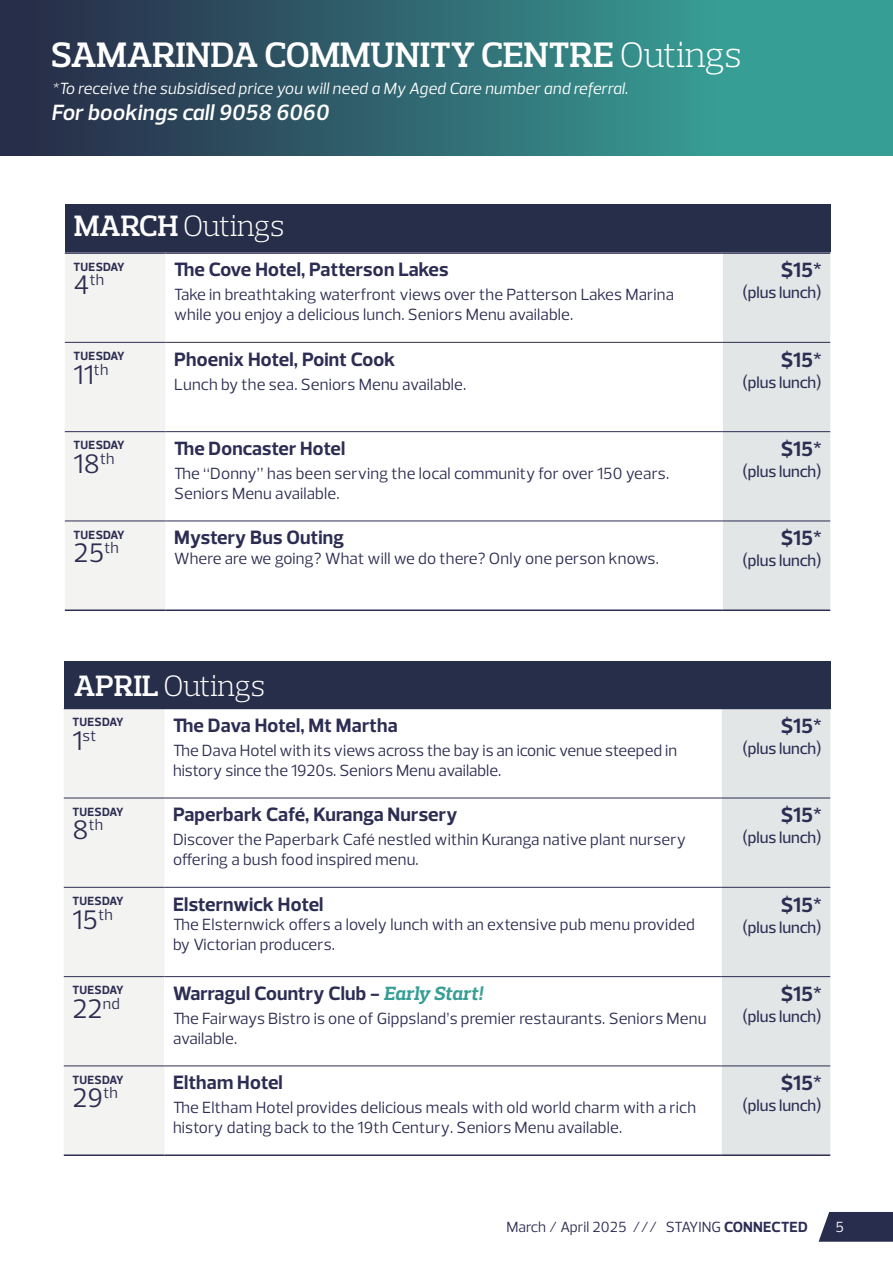
<style>
.page{position:relative;width:893px;height:1263px;background:#fff}
.page>*{position:absolute;margin:0;border:0;box-sizing:border-box;transform-origin:0 0}
.t1{font:600 36px "Prelo Slab";letter-spacing:.005em;color:#fff}
.t2{font:300 30px "Prelo Slab";letter-spacing:-.015em;color:#fff}
.t3{font:27.3px "Prelo";letter-spacing:.01em;color:#2d2d53}
.t4{font:italic 600 22.5px "Prelo";letter-spacing:.01em;color:#fff}
.t5{font:700 21px "Prelo";letter-spacing:-.005em;color:#2d2d53}
.t6{font:700 19.65px "Prelo";letter-spacing:.01em;color:#2d2d53}
.t7{font:700 19.5px "Prelo";letter-spacing:.01em;color:#2d2d53}
.t8{font:16.5px/19.8px "Prelo";letter-spacing:.01em;color:#2d2d53}
.t9{font:500 16.5px "Prelo";letter-spacing:-.005em;color:#2d2d53}
.t10{font:italic 16.5px "Prelo";letter-spacing:.01em;color:#fff}
.t11{font:15.9px "Prelo";color:#2d2d53}
.t12{font:15px "Prelo";letter-spacing:.01em;color:#2d2d53}
.t13{font:15px "Prelo";color:#fff}
.t14{font:700 12.15px "Prelo";letter-spacing:.015em;color:#2d2d53}
.s1{font-weight:300}
.s2{font-weight:600}
.s3{font-size:27.3px}
.s4{font-size:19.5px}
.s5{font-family:"Prelo Slab";font-style:italic;font-size:19.5px;color:#379e95}
.s6{font-weight:700}
</style>
<div class="page">
<svg style="left:819px;top:1212px;width:74px;height:30px;background:#383c5a"></svg>
<div style="left:0;top:0;width:893px;height:155px;background:linear-gradient(to right,#282a47,#3aafa1)"></div>
<div style="left:65px;top:254px;width:100px;height:355px;background:#f3f3f1"></div>
<div style="left:723px;top:254px;width:107px;height:355px;background:#e2e6e6"></div>
<hr style="left:65px;top:342px;width:100px;height:1px;background:#2d2d53">
<hr style="left:65px;top:431px;width:100px;height:1px;background:#2d2d53">
<hr style="left:165px;top:431px;width:558px;height:1px;background:#2d2d53">
<hr style="left:723px;top:431px;width:107px;height:1px;background:#2d2d53">
<hr style="left:65px;top:521px;width:100px;height:1px;background:#2d2d53">
<hr style="left:165px;top:521px;width:558px;height:1px;background:#2d2d53">
<hr style="left:723px;top:521px;width:107px;height:1px;background:#2d2d53">
<hr style="left:165px;top:342px;width:558px;height:1px;background:#2d2e51">
<hr style="left:65px;top:252px;width:100px;height:2px;background:#2d2d53">
<hr style="left:165px;top:252px;width:558px;height:2px;background:#2d2d53">
<hr style="left:723px;top:252px;width:107px;height:2px;background:#2d2d53">
<hr style="left:723px;top:342px;width:107px;height:1px;background:#2d2e51">
<hr style="left:65px;top:609px;width:100px;height:2px;background:#2d2e51">
<hr style="left:165px;top:609px;width:558px;height:2px;background:#2d2e51">
<hr style="left:723px;top:609px;width:107px;height:2px;background:#2d2e51">
<div style="left:65px;top:204px;width:765px;height:48px;background:#272e49"></div>
<div style="left:64px;top:709px;width:100px;height:445px;background:#f3f3f1"></div>
<div style="left:722px;top:709px;width:108px;height:445px;background:#e2e6e6"></div>
<hr style="left:64px;top:708px;width:100px;height:1px;background:#2d2e51">
<hr style="left:164px;top:708px;width:558px;height:1px;background:#2d2e51">
<hr style="left:722px;top:708px;width:108px;height:1px;background:#2d2e51">
<hr style="left:64px;top:798px;width:100px;height:1px;background:#2d2e51">
<hr style="left:64px;top:887px;width:100px;height:1px;background:#2d2e51">
<hr style="left:164px;top:798px;width:558px;height:1px;background:#2d2e51">
<hr style="left:164px;top:887px;width:558px;height:1px;background:#2d2e51">
<hr style="left:722px;top:887px;width:108px;height:1px;background:#2d2e51">
<hr style="left:722px;top:798px;width:108px;height:1px;background:#2d2d53">
<hr style="left:64px;top:976px;width:100px;height:1px;background:#2d2e51">
<hr style="left:164px;top:976px;width:558px;height:1px;background:#2d2e51">
<hr style="left:64px;top:1066px;width:100px;height:1px;background:#2d2e51">
<hr style="left:164px;top:1066px;width:558px;height:1px;background:#2d2e51">
<hr style="left:722px;top:976px;width:108px;height:1px;background:#2d2d53">
<hr style="left:722px;top:1066px;width:108px;height:1px;background:#2d2e51">
<hr style="left:64px;top:1154px;width:100px;height:2px;background:#2d2e51">
<hr style="left:164px;top:1154px;width:558px;height:2px;background:#2d2e51">
<hr style="left:722px;top:1154px;width:108px;height:2px;background:#2d2e51">
<div style="left:64px;top:661px;width:766px;height:47px;background:#272e49"></div>
<h1 class="t1" style="left:51px;top:33px;width:692px">SAMARINDA COMMUNITY CENTRE <span class="s1">Outings</span></h1>
<p class="t10" style="left:52px;top:79px;width:578px">*To receive the subsidised price you will need a My Aged Care number and referral.</p>
<h3 class="t4" style="left:51px;top:99px;width:279px">For bookings call 9058 6060</h3>
<h2 class="t2" style="left:74px;top:208px;width:212px"><span class="s2">MARCH</span> Outings</h2>
<p class="t14" style="left:74px;top:259px;width:53px">TUESDAY</p>
<p class="t11" style="left:73px;top:270px;width:32px"><span class="s3">4</span>th</p>
<p class="t14" style="left:74px;top:348px;width:53px">TUESDAY</p>
<h3 class="t3" style="left:73px;top:358px;width:37px">11<sup>th</sup></h3>
<p class="t14" style="left:74px;top:438px;width:53px">TUESDAY</p>
<h3 class="t3" style="left:73px;top:447px;width:43px">18<sup>th</sup></h3>
<p class="t14" style="left:74px;top:527px;width:53px">TUESDAY</p>
<h3 class="t3" style="left:73px;top:536px;width:47px">25<sup>th</sup></h3>
<p class="t6" style="left:174px;top:258px;width:276px">The Cove Hotel, Patterson Lakes</p>
<p class="t8" style="left:174px;top:285px;width:501px">Take in breathtaking waterfront views over the Patterson Lakes Marina while you enjoy a delicious lunch. Seniors Menu available.</p>
<p class="t6" style="left:174px;top:347px;width:223px">Phoenix Hotel, Point Cook</p>
<p class="t8" style="left:174px;top:374px;width:294px">Lunch by the sea. Seniors Menu available.</p>
<p class="t7" style="left:174px;top:436px;width:173px">The Doncaster Hotel</p>
<p class="t8" style="left:174px;top:464px;width:497px">The “Donny” has been serving the local community for over 150 years.<br>Seniors Menu available.</p>
<p class="t6" style="left:174px;top:526px;width:172px">Mystery Bus Outing</p>
<p class="t8" style="left:174px;top:549px;width:486px">Where are we going? What will we do there? Only one person knows.</p>
<p class="t5" style="left:781px;top:257px;width:42px">$15*</p>
<p class="t9" style="left:742px;top:283px;width:81px">(plus lunch)</p>
<p class="t5" style="left:781px;top:347px;width:42px">$15*</p>
<p class="t9" style="left:742px;top:372px;width:81px">(plus lunch)</p>
<p class="t5" style="left:781px;top:436px;width:42px">$15*</p>
<p class="t9" style="left:742px;top:461px;width:81px">(plus lunch)</p>
<p class="t5" style="left:781px;top:525px;width:42px">$15*</p>
<p class="t9" style="left:742px;top:550px;width:81px">(plus lunch)</p>
<h2 class="t2" style="left:74px;top:668px;width:192px"><span class="s2">APRIL</span> Outings</h2>
<p class="t14" style="left:72px;top:715px;width:53px">TUESDAY</p>
<p class="t11" style="left:72px;top:726px;width:26px"><span class="s3">1</span>st</p>
<p class="t6" style="left:173px;top:713px;width:226px">The Dava Hotel, Mt Martha</p>
<p class="t8" style="left:173px;top:741px;width:506px">The Dava Hotel with its views across the bay is an iconic venue steeped in history since the 1920s. Seniors Menu available.</p>
<p class="t14" style="left:72px;top:804px;width:53px">TUESDAY</p>
<p class="t11" style="left:72px;top:815px;width:32px"><span class="s3">8</span>th</p>
<p class="t6" style="left:173px;top:803px;width:286px">Paperbark Café, Kuranga Nursery</p>
<p class="t8" style="left:173px;top:830px;width:514px">Discover the Paperbark Café nestled within Kuranga native plant nursery offering a bush food inspired menu.</p>
<p class="t14" style="left:72px;top:893px;width:53px">TUESDAY</p>
<h3 class="t3" style="left:72px;top:903px;width:42px">15<sup>th</sup></h3>
<p class="t6" style="left:173px;top:892px;width:152px">Elsternwick Hotel</p>
<p class="t8" style="left:173px;top:915px;width:523px">The Elsternwick offers a lovely lunch with an extensive pub menu provided by Victorian producers.</p>
<p class="t14" style="left:72px;top:983px;width:53px">TUESDAY</p>
<h3 class="t3" style="left:72px;top:992px;width:49px">22<sup>nd</sup></h3>
<p class="t6" style="left:173px;top:981px;width:311px">Warragul Country Club <span class="s4">-</span> <span class="s5">Early Start!</span></p>
<p class="t8" style="left:173px;top:1008px;width:535px">The Fairways Bistro is one of Gippsland’s premier restaurants. Seniors Menu available.</p>
<p class="t14" style="left:72px;top:1072px;width:53px">TUESDAY</p>
<h3 class="t3" style="left:72px;top:1081px;width:47px">29<sup>th</sup></h3>
<p class="t6" style="left:173px;top:1070px;width:111px">Eltham Hotel</p>
<p class="t8" style="left:173px;top:1098px;width:525px">The Eltham Hotel provides delicious meals with old world charm with a rich history dating back to the 19th Century. Seniors Menu available.</p>
<p class="t5" style="left:781px;top:713px;width:42px">$15*</p>
<p class="t9" style="left:742px;top:738px;width:81px">(plus lunch)</p>
<p class="t5" style="left:781px;top:802px;width:42px">$15*</p>
<p class="t9" style="left:742px;top:827px;width:81px">(plus lunch)</p>
<p class="t5" style="left:781px;top:892px;width:42px">$15*</p>
<p class="t9" style="left:742px;top:917px;width:81px">(plus lunch)</p>
<p class="t5" style="left:781px;top:981px;width:42px">$15*</p>
<p class="t9" style="left:742px;top:1006px;width:81px">(plus lunch)</p>
<p class="t5" style="left:781px;top:1070px;width:42px">$15*</p>
<p class="t9" style="left:742px;top:1095px;width:81px">(plus lunch)</p>
<p class="t12" style="left:506px;top:1218px;width:303px">March / April 2025 /// STAYING <span class="s6">CONNECTED</span></p>
<p class="t13" style="left:836px;top:1218px;width:10px">5</p>
</div>
